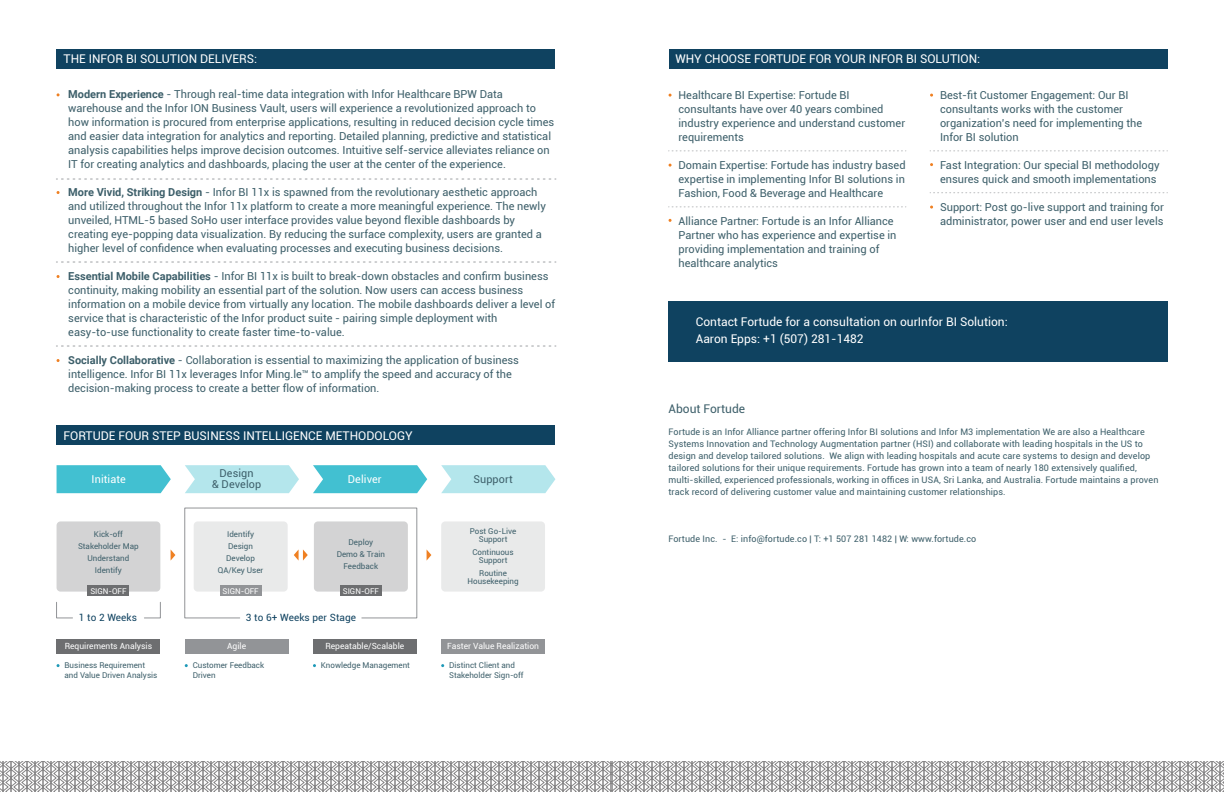
<style>
.page{position:relative;width:1224px;height:792px;background:#fff}
.page>*{position:absolute;margin:0;border:0;box-sizing:border-box;transform-origin:0 0}
.t1{font:12px/17.2px "Roboto";color:#fff}
.t2{font:12px "Roboto";color:#3d5f6a}
.t3{font:11px/14px "Roboto";color:#3d5f6a}
.t4{font:10.8px/11px "Roboto";letter-spacing:.01em;color:#3d5f6a;text-align:center}
.t5{font:10.8px "Roboto";letter-spacing:.01em;color:#fff}
.t6{font:10px "Roboto";letter-spacing:.01em;color:#0f4260}
.t7{font:9px/12px "Roboto";letter-spacing:.01em;color:#3d5f6a}
.t8{font:8.5px "Roboto";color:#fff}
.t9{font:8px/12px "Roboto";color:#3d5f6a;text-align:center}
.t10{font:8px "Roboto";color:#fff}
.s1{font-weight:700}
</style>
<div class="page">
<svg style="left:0;top:761px;width:612px;height:31px"></svg>
<svg style="left:612px;top:761px;width:612px;height:31px;background:#aaa9aa"></svg>
<div style="left:57px;top:49px;width:498px;height:20px;background:#0f4260"></div>
<div style="left:669px;top:49px;width:498px;height:20px;background:#0f4260"></div>
<svg style="left:669px;top:150px;width:237px;height:1px"></svg>
<svg style="left:930px;top:150px;width:238px;height:1px"></svg>
<svg style="left:930px;top:192px;width:238px;height:1px"></svg>
<svg style="left:669px;top:206px;width:237px;height:1px"></svg>
<div style="left:57px;top:425px;width:498px;height:20px;background:#0f4260"></div>
<div style="left:185px;top:639px;width:104px;height:15px;background:#929497"></div>
<svg style="left:185px;top:465px;width:114px;height:28px;background:#bae8ed"></svg>
<div style="left:57px;top:639px;width:103px;height:15px;background:#6d6e70"></div>
<svg style="left:57px;top:465px;width:114px;height:28px;background:#4bc3d3"></svg>
<div style="left:57px;top:521px;width:103px;height:71px;background:#d3d3d4;border-radius:4px"></div>
<div style="left:88px;top:585px;width:41px;height:11px;background:#6d6e70"></div>
<div style="left:313px;top:639px;width:104px;height:15px;background:#6d6e70"></div>
<svg style="left:313px;top:465px;width:114px;height:28px;background:#53c5d5"></svg>
<div style="left:441px;top:639px;width:104px;height:15px;background:#929497"></div>
<svg style="left:441px;top:465px;width:114px;height:28px;background:#bae8ed"></svg>
<div style="left:441px;top:521px;width:104px;height:71px;background:#e9eaea;border-radius:4px"></div>
<svg style="left:56px;top:602px;width:17px;height:17px"></svg>
<svg style="left:144px;top:602px;width:17px;height:17px"></svg>
<svg style="left:427px;top:550px;width:4px;height:10px"></svg>
<svg style="left:171px;top:550px;width:4px;height:10px"></svg>
<svg style="left:184px;top:507px;width:234px;height:112px"></svg>
<svg style="left:57px;top:261px;width:499px;height:2px"></svg>
<svg style="left:57px;top:178px;width:499px;height:2px"></svg>
<svg style="left:57px;top:345px;width:499px;height:2px"></svg>
<div style="left:668px;top:302px;width:500px;height:60px;background:#0f4260"></div>
<p class="t1" style="left:64px;top:50px;width:195px">THE INFOR BI SOLUTION DELIVERS:</p>
<p class="t3" style="left:68px;top:87px;width:488px"><span class="s1">Modern Experience</span> - Through real-time data integration with Infor Healthcare BPW Data warehouse and the Infor ION Business Vault, users will experience a revolutionized approach to how information is procured from enterprise applications, resulting in reduced decision cycle times and easier data integration for analytics and reporting. Detailed planning, predictive and statistical analysis capabilities helps improve decision outcomes. Intuitive self-service alleviates reliance on IT for creating analytics and dashboards, placing the user at the center of the experience.</p>
<p class="t3" style="left:68px;top:185px;width:479px"><span class="s1">More Vivid, Striking Design</span> - Infor BI 11x is spawned from the revolutionary aesthetic approach and utilized throughout the Infor 11x platform to create a more meaningful experience. The newly unveiled, HTML-5 based SoHo user interface provides value beyond flexible dashboards by creating eye-popping data visualization. By reducing the surface complexity, users are granted a higher level of confidence when evaluating processes and executing business decisions.</p>
<p class="t3" style="left:68px;top:269px;width:488px"><span class="s1">Essential Mobile Capabilities</span> - Infor BI 11x is built to break-down obstacles and confirm business continuity, making mobility an essential part of the solution. Now users can access business information on a mobile device from virtually any location. The mobile dashboards deliver a level of service that is characteristic of the Infor product suite - pairing simple deployment with easy-to-use functionality to create faster time-to-value.</p>
<p class="t3" style="left:68px;top:353px;width:452px"><span class="s1">Socially Collaborative</span> - Collaboration is essential to maximizing the application of business intelligence. Infor BI 11x leverages Infor Ming.le™ to amplify the speed and accuracy of the decision-making process to create a better flow of information.</p>
<p class="t1" style="left:64px;top:427px;width:351px">FORTUDE FOUR STEP BUSINESS INTELLIGENCE METHODOLOGY</p>
<p class="t5" style="left:92px;top:472px;width:36px">Initiate</p>
<p class="t4" style="left:212px;top:467px;width:51px">Design<br>&amp; Develop</p>
<p class="t5" style="left:348px;top:472px;width:35px">Deliver</p>
<p class="t9" style="left:78px;top:528px;width:62px">Kick-off<br>Stakeholder Map<br>Understand<br>Identify</p>
<p class="t9" style="left:218px;top:528px;width:47px">Identify<br>Design<br>Develop<br>QA/Key User</p>
<p class="t9" style="left:337px;top:536px;width:50px">Deploy<br>Demo &amp; Train<br>Feedback</p>
<p class="t10" style="left:90px;top:585px;width:38px">SIGN-OFF</p>
<p class="t10" style="left:223px;top:585px;width:38px">SIGN-OFF</p>
<p class="t10" style="left:343px;top:585px;width:38px">SIGN-OFF</p>
<p class="t6" style="left:79px;top:611px;width:60px">1 to 2 Weeks</p>
<p class="t6" style="left:246px;top:611px;width:112px">3 to 6+ Weeks per Stage</p>
<p class="t8" style="left:65px;top:640px;width:89px">Requirements Analysis</p>
<p class="t9" style="left:65px;top:660px;width:94px;line-height:10px;text-align:left">Business Requirement and Value Driven Analysis</p>
<p class="t8" style="left:227px;top:640px;width:20px">Agile</p>
<p class="t9" style="left:193px;top:660px;width:73px;line-height:10px;text-align:left">Customer Feedback<br>Driven</p>
<p class="t8" style="left:325px;top:640px;width:80px">Repeatable/Scalable</p>
<p class="t9" style="left:321px;top:659px;width:91px">Knowledge Management</p>
<p class="t4" style="left:473px;top:473px;width:41px">Support</p>
<p class="t9" style="left:470px;top:527px;width:48px;line-height:8px">Post Go-Live<br>Support</p>
<p class="t9" style="left:472px;top:548px;width:43px;line-height:8px">Continuous<br>Support</p>
<p class="t9" style="left:468px;top:569px;width:53px;line-height:8px">Routine<br>Housekeeping</p>
<p class="t8" style="left:447px;top:640px;width:93px">Faster Value Realization</p>
<p class="t9" style="left:449px;top:660px;width:76px;line-height:10px;text-align:left">Distinct Client and<br>Stakeholder Sign-off</p>
<p class="t1" style="left:676px;top:50px;width:306px">WHY CHOOSE FORTUDE FOR YOUR INFOR BI SOLUTION:</p>
<p class="t3" style="left:679px;top:87px;width:228px">Healthcare BI Expertise: Fortude BI consultants have over 40 years combined industry experience and understand customer requirements</p>
<p class="t3" style="left:679px;top:157px;width:229px;text-align:justify">Domain Expertise: Fortude has industry based expertise in implementing Infor BI solutions in Fashion, Food &amp; Beverage and Healthcare</p>
<p class="t3" style="left:679px;top:213px;width:220px">Alliance Partner: Fortude is an Infor Alliance Partner who has experience and expertise in providing implementation and training of healthcare analytics</p>
<p class="t3" style="left:940px;top:87px;width:204px">Best-fit Customer Engagement: Our BI consultants works with the customer organization’s need for implementing the Infor BI solution</p>
<p class="t3" style="left:940px;top:157px;width:221px">Fast Integration: Our special BI methodology ensures quick and smooth implementations</p>
<p class="t3" style="left:940px;top:199px;width:226px">Support: Post go-live support and training for administrator, power user and end user levels</p>
<p class="t1" style="left:696px;top:313px;width:313px">Contact Fortude for a consultation on ourInfor BI Solution:<br>Aaron Epps: +1 (507) 281-1482</p>
<p class="t2" style="left:669px;top:401px;width:78px">About Fortude</p>
<p class="t7" style="left:669px;top:426px;width:491px">Fortude is an Infor Alliance partner offering Infor BI solutions and Infor M3 implementation We are also a Healthcare Systems Innovation and Technology Augmentation partner (HSI) and collaborate with leading hospitals in the US to design and develop tailored solutions. We align with leading hospitals and acute care systems to design and develop tailored solutions for their unique requirements. Fortude has grown into a team of nearly 180 extensively qualified, multi-skilled, experienced professionals, working in offices in USA, Sri Lanka, and Australia. Fortude maintains a proven track record of delivering customer value and maintaining customer relationships.</p>
<p class="t7" style="left:668px;top:533px;width:309px">Fortude Inc. - E: info@fortude.co | T: +1 507 281 1482 | W: www.fortude.co</p>
</div>
